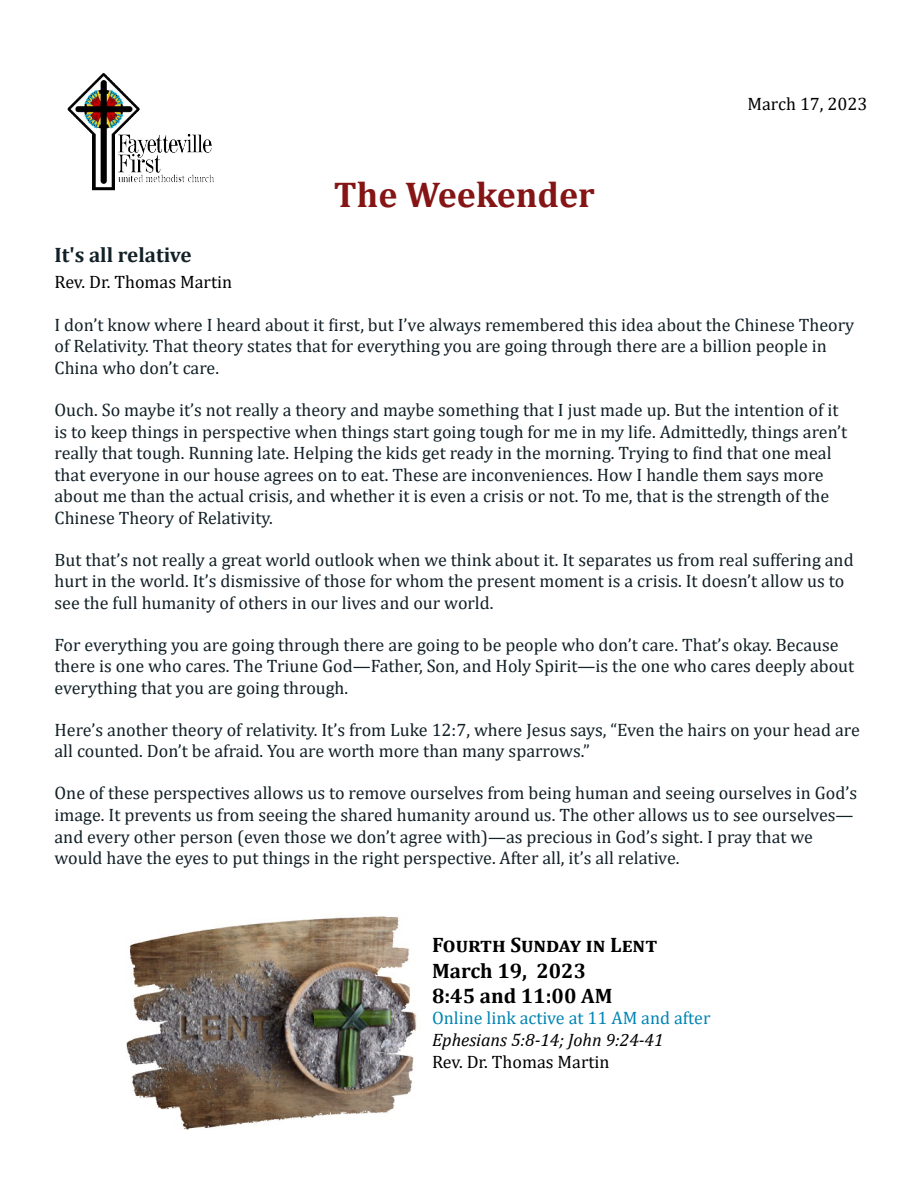
<style>
.page{position:relative;width:918px;height:1188px;background:#fff}
.page>*{position:absolute;margin:0;border:0;box-sizing:border-box;transform-origin:0 0}
.t1{font:700 36px "Cambria";color:#851515}
.t2{font:700 21px/25.2px "Cambria";color:#000}
.t3{font:700 21px "Cambria";color:#122027}
.t4{font:18px/21.6px "Cambria";color:#122027}
.t5{font:18px "Cambria";color:#000}
.t6{font:18px "Cambria";color:#0084b4}
.t7{font:italic 18px "Cambria";color:#000}
</style>
<div class="page">
<img style="left:67px;top:72px;width:147px;height:119px">
<img style="left:126px;top:916px;width:291px;height:214px">
<h1 class="t1" style="left:334px;top:169px;width:262px">The Weekender</h1>
<p class="t5" style="left:748px;top:93px;width:121px">March 17, 2023</p>
<p class="t3" style="left:55px;top:240px;width:139px">It's all relative</p>
<p class="t5" style="left:55px;top:271px;width:179px">Rev. Dr. Thomas Martin</p>
<p class="t4" style="left:55px;top:314px;width:801px">I don’t know where I heard about it first, but I’ve always remembered this idea about the Chinese Theory of Relativity. That theory states that for everything you are going through there are a billion people in<br>China who don’t care.</p>
<p class="t4" style="left:55px;top:399px;width:794px">Ouch. So maybe it’s not really a theory and maybe something that I just made up. But the intention of it is to keep things in perspective when things start going tough for me in my life. Admittedly, things aren’t really that tough. Running late. Helping the kids get ready in the morning. Trying to find that one meal that everyone in our house agrees on to eat. These are inconveniences. How I handle them says more about me than the actual crisis, and whether it is even a crisis or not. To me, that is the strength of the Chinese Theory of Relativity.</p>
<p class="t4" style="left:55px;top:549px;width:801px">But that’s not really a great world outlook when we think about it. It separates us from real suffering and hurt in the world. It’s dismissive of those for whom the present moment is a crisis. It doesn’t allow us to see the full humanity of others in our lives and our world.</p>
<p class="t4" style="left:55px;top:634px;width:801px">For everything you are going through there are going to be people who don’t care. That’s okay. Because there is one who cares. The Triune God—Father, Son, and Holy Spirit—is the one who cares deeply about everything that you are going through.</p>
<p class="t4" style="left:55px;top:719px;width:807px">Here’s another theory of relativity. It’s from Luke 12:7, where Jesus says, “Even the hairs on your head are all counted. Don’t be afraid. You are worth more than many sparrows.”</p>
<p class="t4" style="left:55px;top:782px;width:804px">One of these perspectives allows us to remove ourselves from being human and seeing ourselves in God’s image. It prevents us from seeing the shared humanity around us. The other allows us to see ourselves— and every other person (even those we don’t agree with)—as precious in God’s sight. I pray that we would have the eyes to put things in the right perspective. After all, it’s all relative.</p>
<p class="t2" style="left:432px;top:932px;width:227px">Fourth Sunday in Lent<br>March 19, 2023<br>8:45 and 11:00 AM</p>
<p class="t6" style="left:432px;top:1008px;width:280px">Online link active at 11 AM and after</p>
<p class="t7" style="left:432px;top:1027px;width:233px">Ephesians 5:8-14; John 9:24-41</p>
<p class="t5" style="left:432px;top:1051px;width:179px">Rev. Dr. Thomas Martin</p>
</div>
